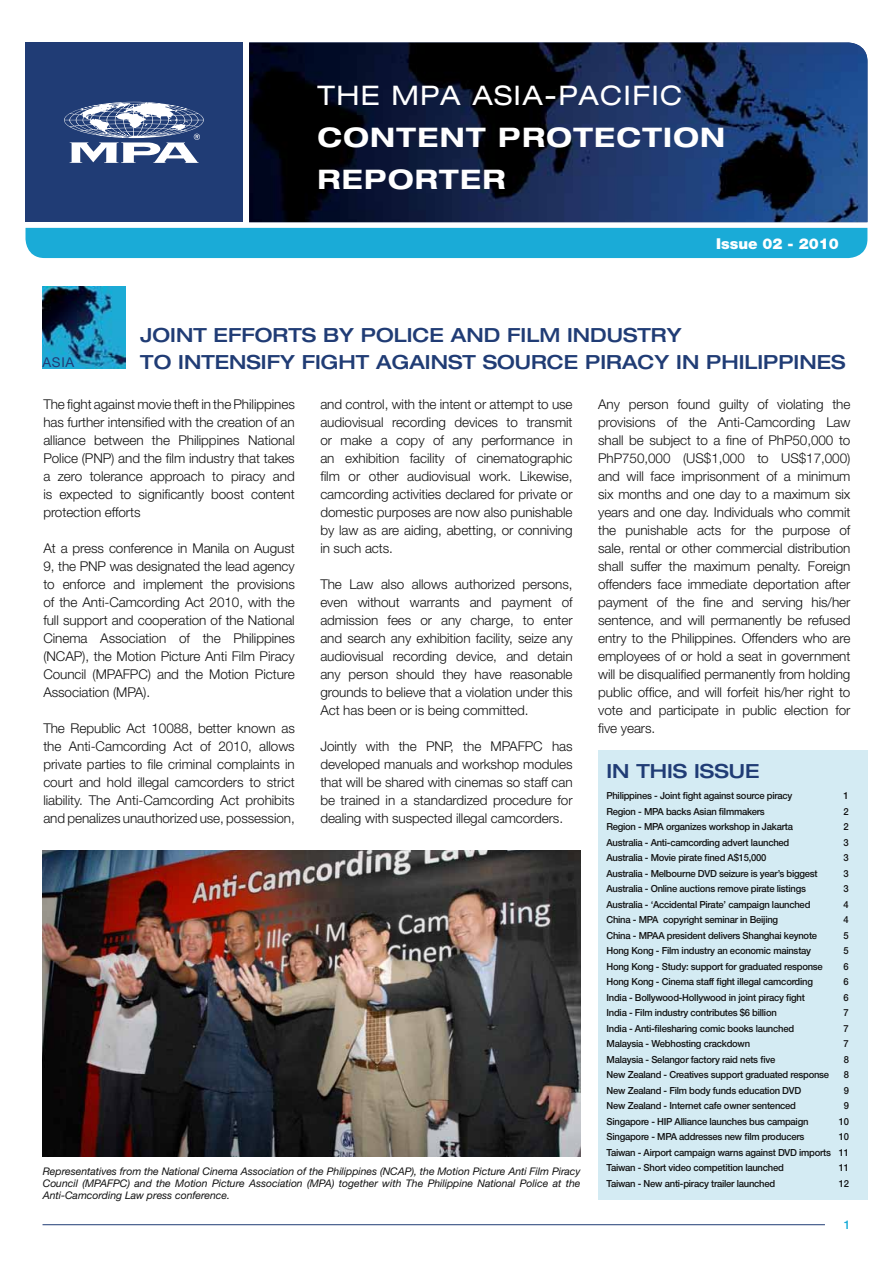
<style>
.page{position:relative;width:893px;height:1263px;background:#fff}
.page>*{position:absolute;margin:0;border:0;box-sizing:border-box;transform-origin:0 0}
.t1{font:700 expanded 27px/42px "Helvetica Neue";letter-spacing:.05em;color:#fff}
.t2{font:expanded 27px "Helvetica Neue";letter-spacing:.05em;color:#fff}
.t3{font:500 expanded 19.5px "Helvetica Neue";color:#203c75}
.t4{font:900 15px "Helvetica Neue";color:#fff}
.t5{font:300 13.5px/18px "Helvetica Neue";letter-spacing:-.005em;color:#121212;text-align:justify}
.t6{font:13.5px "Helvetica Neue";color:#203c75}
.t7{font:500 12px "Helvetica Neue";color:#1aabd7}
.t8{font:italic 10.5px/12px "Helvetica Neue";letter-spacing:-.005em;color:#121212;text-align:justify}
.t9{font:500 9.75px/15.5px "Helvetica Neue";letter-spacing:-.025em;color:#121212;text-align:justify}
</style>
<div class="page">
<hr style="left:43px;top:1224px;width:782px;height:1px;background:#203c75">
<img style="left:249px;top:43px;width:618px;height:179px">
<div style="left:26px;top:228px;width:841px;height:30px;background:#1aabd7"></div>
<div style="left:26px;top:43px;width:217px;height:179px;background:#203c75"></div>
<svg style="left:64px;top:102px;width:140px;height:61px"></svg>
<div style="left:598px;top:750px;width:269px;height:449px;background:#d4ebf3"></div>
<img style="left:43px;top:286px;width:82px;height:83px">
<img style="left:43px;top:850px;width:537px;height:307px">
<h1 class="t2" style="left:317px;top:79px;width:366px">THE MPA ASIA-PACIFIC</h1>
<h1 class="t1" style="left:317px;top:115px;width:409px">CONTENT PROTECTION<br>REPORTER</h1>
<h2 class="t3" style="left:140px;top:323px;width:543px">JOINT EFFORTS BY POLICE AND FILM INDUSTRY</h2>
<p class="t4" style="left:716px;top:234px;width:124px">Issue 02 - 2010</p>
<p class="t6" style="left:43px;top:354px;width:33px">ASIA</p>
<h2 class="t3" style="left:140px;top:350px;width:707px">TO INTENSIFY FIGHT AGAINST SOURCE PIRACY IN PHILIPPINES</h2>
<p class="t5" style="left:43px;top:395px;width:253px">The fight against movie theft in the Philippines has further intensified with the creation of an alliance between the Philippines National Police (PNP) and the film industry that takes a zero tolerance approach to piracy and is expected to significantly boost content protection efforts</p>
<p class="t5" style="left:43px;top:539px;width:253px">At a press conference in Manila on August 9, the PNP was designated the lead agency to enforce and implement the provisions of the Anti-Camcording Act 2010, with the full support and cooperation of the National Cinema Association of the Philippines (NCAP), the Motion Picture Anti Film Piracy Council (MPAFPC) and the Motion Picture Association (MPA).</p>
<p class="t5" style="left:43px;top:719px;width:253px">The Republic Act 10088, better known as the Anti-Camcording Act of 2010, allows private parties to file criminal complaints in court and hold illegal camcorders to strict liability. The Anti-Camcording Act prohibits and penalizes unauthorized use, possession,</p>
<p class="t5" style="left:320px;top:395px;width:254px">and control, with the intent or attempt to use audiovisual recording devices to transmit or make a copy of any performance in an exhibition facility of cinematographic film or other audiovisual work. Likewise, camcording activities declared for private or domestic purposes are now also punishable by law as are aiding, abetting, or conniving in such acts.</p>
<p class="t5" style="left:320px;top:575px;width:254px">The Law also allows authorized persons, even without warrants and payment of admission fees or any charge, to enter and search any exhibition facility, seize any audiovisual recording device, and detain any person should they have reasonable grounds to believe that a violation under this Act has been or is being committed.</p>
<p class="t5" style="left:320px;top:737px;width:254px">Jointly with the PNP, the MPAFPC has developed manuals and workshop modules that will be shared with cinemas so staff can be trained in a standardized procedure for dealing with suspected illegal camcorders.</p>
<p class="t8" style="left:43px;top:1165px;width:539px">Representatives from the National Cinema Association of the Philippines (NCAP), the Motion Picture Anti Film Piracy Council (MPAFPC) and the Motion Picture Association (MPA) together with The Philippine National Police at the Anti-Camcording Law press conference.</p>
<p class="t5" style="left:598px;top:395px;width:254px">Any person found guilty of violating the provisions of the Anti-Camcording Law shall be subject to a fine of PhP50,000 to PhP750,000 (US$1,000 to US$17,000) and will face imprisonment of a minimum six months and one day to a maximum six years and one day. Individuals who commit the punishable acts for the purpose of sale, rental or other commercial distribution shall suffer the maximum penalty. Foreign offenders face immediate deportation after payment of the fine and serving his/her sentence, and will permanently be refused entry to the Philippines. Offenders who are employees of or hold a seat in government will be disqualified permanently from holding public office, and will forfeit his/her right to vote and participate in public election for five years.</p>
<h2 class="t3" style="left:606px;top:759px;width:155px">IN THIS ISSUE</h2>
<p class="t9" style="left:606px;top:788px;width:188px">Philippines - Joint fight against source piracy</p>
<p class="t9" style="left:843px;top:788px;width:7px">1</p>
<p class="t9" style="left:606px;top:803px;width:160px">Region - MPA backs Asian filmmakers</p>
<p class="t9" style="left:843px;top:803px;width:7px">2</p>
<p class="t9" style="left:606px;top:819px;width:188px">Region - MPA organizes workshop in Jakarta</p>
<p class="t9" style="left:843px;top:819px;width:7px">2</p>
<p class="t9" style="left:606px;top:834px;width:184px">Australia - Anti-camcording advert launched</p>
<p class="t9" style="left:843px;top:834px;width:7px">3</p>
<p class="t9" style="left:606px;top:850px;width:162px">Australia - Movie pirate fined A$15,000</p>
<p class="t9" style="left:843px;top:850px;width:7px">3</p>
<p class="t9" style="left:606px;top:865px;width:213px">Australia - Melbourne DVD seizure is year’s biggest</p>
<p class="t9" style="left:843px;top:865px;width:7px">3</p>
<p class="t9" style="left:606px;top:881px;width:201px">Australia - Online auctions remove pirate listings</p>
<p class="t9" style="left:843px;top:881px;width:7px">3</p>
<p class="t9" style="left:606px;top:896px;width:205px">Australia - ‘Accidental Pirate’ campaign launched</p>
<p class="t9" style="left:844px;top:896px;width:7px">4</p>
<p class="t9" style="left:606px;top:912px;width:173px">China - MPA copyright seminar in Beijing</p>
<p class="t9" style="left:844px;top:912px;width:7px">4</p>
<p class="t9" style="left:606px;top:927px;width:212px">China - MPAA president delivers Shanghai keynote</p>
<p class="t9" style="left:844px;top:927px;width:7px">5</p>
<p class="t9" style="left:606px;top:943px;width:206px">Hong Kong - Film industry an economic mainstay</p>
<p class="t9" style="left:844px;top:943px;width:7px">5</p>
<p class="t9" style="left:606px;top:958px;width:218px">Hong Kong - Study: support for graduated response</p>
<p class="t9" style="left:844px;top:958px;width:7px">6</p>
<p class="t9" style="left:606px;top:974px;width:208px">Hong Kong - Cinema staff fight illegal camcording</p>
<p class="t9" style="left:844px;top:974px;width:7px">6</p>
<p class="t9" style="left:606px;top:989px;width:200px">India - Bollywood-Hollywood in joint piracy fight</p>
<p class="t9" style="left:844px;top:989px;width:7px">6</p>
<p class="t9" style="left:606px;top:1005px;width:172px">India - Film industry contributes $6 billion</p>
<p class="t9" style="left:844px;top:1005px;width:7px">7</p>
<p class="t9" style="left:606px;top:1020px;width:189px">India - Anti-filesharing comic books launched</p>
<p class="t9" style="left:844px;top:1020px;width:7px">7</p>
<p class="t9" style="left:606px;top:1036px;width:145px">Malaysia - Webhosting crackdown</p>
<p class="t9" style="left:844px;top:1036px;width:7px">7</p>
<p class="t9" style="left:606px;top:1051px;width:170px">Malaysia - Selangor factory raid nets five</p>
<p class="t9" style="left:844px;top:1051px;width:7px">8</p>
<p class="t9" style="left:606px;top:1067px;width:224px">New Zealand - Creatives support graduated response</p>
<p class="t9" style="left:844px;top:1067px;width:7px">8</p>
<p class="t9" style="left:606px;top:1082px;width:196px">New Zealand - Film body funds education DVD</p>
<p class="t9" style="left:844px;top:1082px;width:7px">9</p>
<p class="t9" style="left:607px;top:1098px;width:191px">New Zealand - Internet cafe owner sentenced</p>
<p class="t9" style="left:844px;top:1098px;width:7px">9</p>
<p class="t9" style="left:607px;top:1113px;width:203px">Singapore - HIP Alliance launches bus campaign</p>
<p class="t9" style="left:839px;top:1113px;width:12px">10</p>
<p class="t9" style="left:607px;top:1129px;width:199px">Singapore - MPA addresses new film producers</p>
<p class="t9" style="left:607px;top:1129px;width:244px;text-indent:232px">10<br>Taiwan - Airport campaign warns against DVD imports 11<br>Taiwan - Short video competition launched</p>
<p class="t9" style="left:839px;top:1160px;width:12px">11</p>
<p class="t9" style="left:607px;top:1175px;width:170px">Taiwan - New anti-piracy trailer launched</p>
<p class="t9" style="left:839px;top:1175px;width:12px">12</p>
<p class="t7" style="left:844px;top:1218px;width:8px">1</p>
</div>
